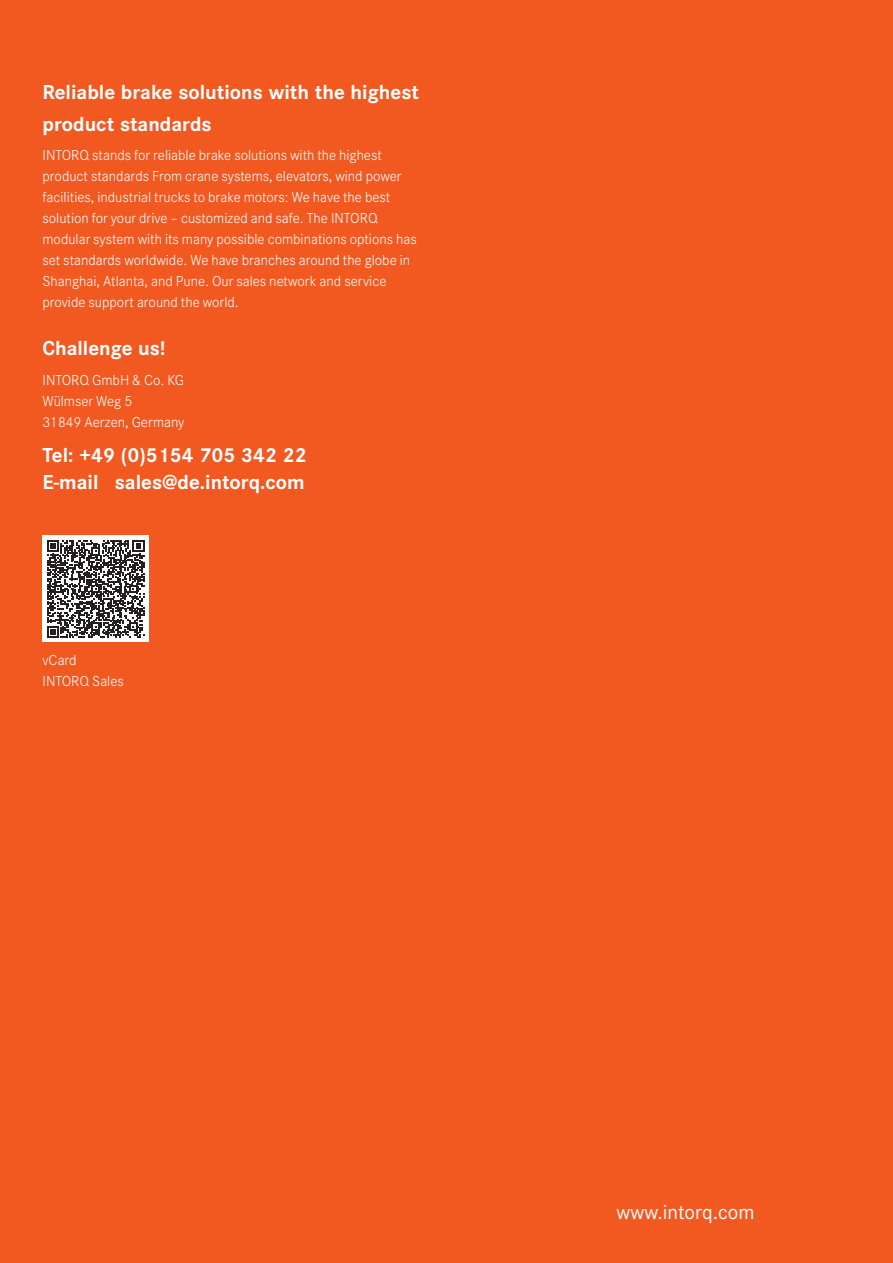
<style>
.page{position:relative;width:893px;height:1263px;background:#f15921}
.page>*{position:absolute;margin:0;border:0;box-sizing:border-box;transform-origin:0 0}
.t1{font:700 21px/31.5px "Corporate S";color:#fff}
.t2{font:21px "Corporate S";color:#fff}
.t3{font:300 15px/21px "Corporate S";color:#fff}
</style>
<div class="page">
<div style="left:43px;top:536px;width:106px;height:106px;background:#fff"></div>
<svg style="left:47px;top:540px;width:97px;height:98px"></svg>
<h1 class="t1" style="left:43px;top:76px;width:378px">Reliable brake solutions with the highest product standards</h1>
<p class="t3" style="left:43px;top:144px;width:376px">INTORQ stands for reliable brake solutions with the highest product standards From crane systems, elevators, wind power facilities, industrial trucks to brake motors: We have the best solution for your drive – customized and safe. The INTORQ modular system with its many possible combinations options has set standards worldwide. We have branches around the globe in Shanghai, Atlanta, and Pune. Our sales network and service provide support around the world.</p>
<h1 class="t1" style="left:43px;top:332px;width:124px">Challenge us!</h1>
<p class="t3" style="left:43px;top:369px;width:143px">INTORQ GmbH &amp; Co. KG<br>Wülmser Weg 5<br>31849 Aerzen, Germany</p>
<h1 class="t1" style="left:43px;top:441px;width:266px;line-height:27px">Tel: +49 (0)5154 705 342 22<br>E-mail sales@de.intorq.com</h1>
<p class="t3" style="left:43px;top:649px;width:83px">vCard<br>INTORQ Sales</p>
<h1 class="t2" style="left:617px;top:1199px;width:139px">www.intorq.com</h1>
</div>
